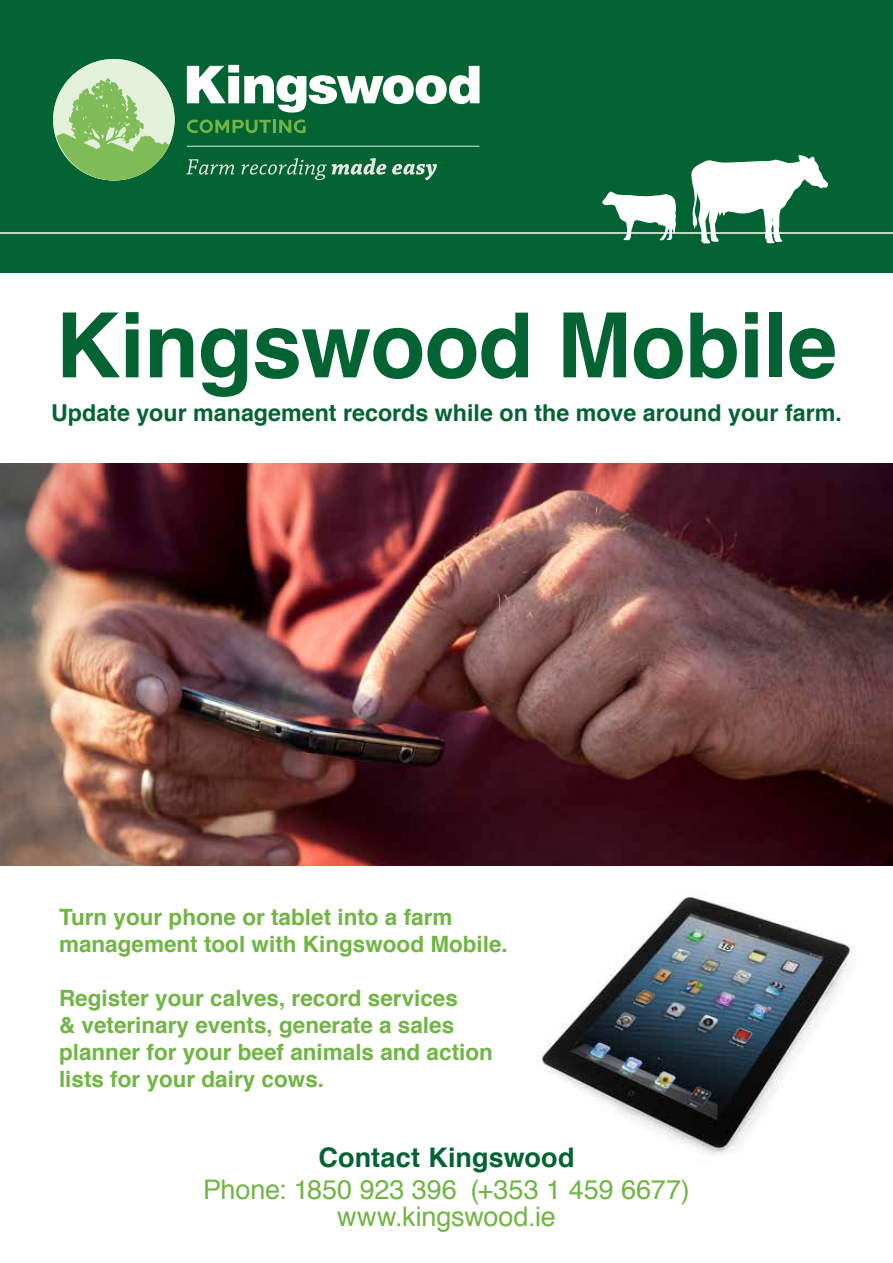
<style>
.page{position:relative;width:893px;height:1263px;background:#fff}
.page>*{position:absolute;margin:0;border:0;box-sizing:border-box;transform-origin:0 0}
.t1{font:700 90px "Helvetica";letter-spacing:-.01em;color:#046333}
.t2{font:27px/27px "Helvetica";color:#71b544;text-align:center}
.t3{font:700 27px "Helvetica";letter-spacing:.005em;color:#046333}
.t4{font:700 23.25px "Helvetica";color:#046333}
.t5{font:700 22.5px/27px "Helvetica";color:#71b544}
</style>
<div class="page">
<img style="left:539px;top:897px;width:316px;height:258px">
<img style="left:0;top:463px;width:893px;height:402px">
<div style="left:0;top:0;width:893px;height:272px;background:#046333"></div>
<svg style="left:691px;top:155px;width:137px;height:89px"></svg>
<svg style="left:602px;top:192px;width:74px;height:48px"></svg>
<hr style="left:0;top:232px;width:893px;height:2px;background:#fff">
<svg style="left:186px;top:159px;width:48px;height:16px"></svg>
<svg style="left:242px;top:158px;width:144px;height:22px"></svg>
<svg style="left:392px;top:164px;width:45px;height:16px"></svg>
<svg style="left:187px;top:65px;width:293px;height:48px"></svg>
<svg style="left:187px;top:120px;width:119px;height:13px"></svg>
<div style="left:53px;top:59px;width:122px;height:121px;background:#e3f0da;border-radius:50%"></div>
<svg style="left:56px;top:78px;width:113px;height:102px"></svg>
<hr style="left:187px;top:146px;width:292px;height:1px;background:#e5e5e6">
<h1 class="t1" style="left:56px;top:273px;width:783px">Kingswood Mobile</h1>
<p class="t4" style="left:51px;top:394px;width:792px">Update your management records while on the move around your farm.</p>
<p class="t5" style="left:59px;top:904px;width:450px">Turn your phone or tablet into a farm management tool with Kingswood Mobile.</p>
<p class="t5" style="left:59px;top:985px;width:435px">Register your calves, record services<br>&amp; veterinary events, generate a sales planner for your beef animals and action lists for your dairy cows.</p>
<p class="t3" style="left:318px;top:1135px;width:258px">Contact Kingswood</p>
<p class="t2" style="left:203px;top:1177px;width:488px">Phone: 1850 923 396 (+353 1 459 6677) www.kingswood.ie</p>
</div>
